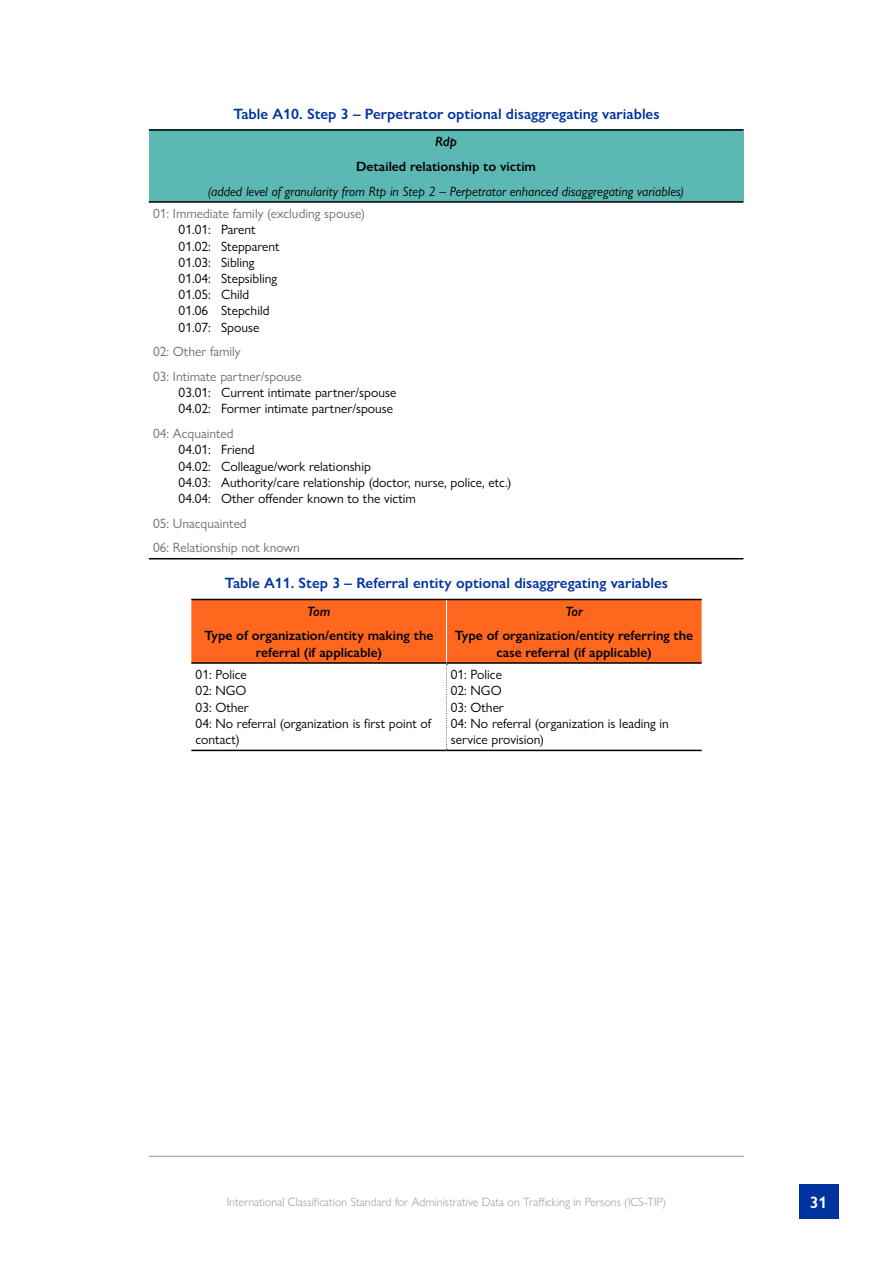
<style>
.page{position:relative;width:893px;height:1263px;background:#fff}
.page>*{position:absolute;margin:0;border:0;box-sizing:border-box;transform-origin:0 0}
.t1{font:600 16.5px "Gill Sans Nova";color:#fff}
.t2{font:600 15px "Gill Sans Nova";color:#0033a0}
.t3{font:13.5px/16.2px "Gill Sans Nova";color:#000}
.t4{font:600 13.5px/16.2px "Gill Sans Nova";color:#000;text-align:center}
.t5{font:13.5px/24.8px "Gill Sans Nova";color:#6d6e71}
.t6{font:italic 13.5px "Gill Sans Nova";color:#000}
.t7{font:italic 600 13.5px "Gill Sans Nova";color:#000}
.t8{font:300 12px "Gill Sans Nova";color:#939598}
</style>
<div class="page">
<div style="left:149px;top:130px;width:594px;height:72px;background:#5cb8b2"></div>
<hr style="left:149px;top:129px;width:594px;height:2px;background:#000">
<hr style="left:149px;top:201px;width:594px;height:2px;background:#000">
<hr style="left:149px;top:558px;width:594px;height:1px;background:#000">
<svg style="left:191px;top:599px;width:511px;height:151px"></svg>
<hr style="left:191px;top:750px;width:255px;height:1px;background:#000">
<hr style="left:446px;top:750px;width:256px;height:1px;background:#000">
<div style="left:799px;top:1185px;width:39px;height:34px;background:#0033a0"></div>
<hr style="left:149px;top:1156px;width:595px;height:1px;background:#939598">
<p class="t2" style="left:233px;top:105px;width:428px">Table A10. Step 3 – Perpetrator optional disaggregating variables</p>
<p class="t7" style="left:435px;top:133px;width:23px">Rdp</p>
<p class="t4" style="left:356px;top:158px;width:181px">Detailed relationship to victim</p>
<p class="t6" style="left:208px;top:183px;width:478px">(added level of granularity from Rtp in Step 2 – Perpetrator enhanced disaggregating variables)</p>
<p class="t5" style="left:153px;top:201px;width:213px">01: Immediate family (excluding spouse)</p>
<p class="t3" style="left:179px;top:222px;width:103px">01.01: Parent<br>01.02: Stepparent<br>01.03: Sibling<br>01.04: Stepsibling<br>01.05: Child<br>01.06 Stepchild<br>01.07: Spouse</p>
<p class="t5" style="left:153px;top:339px;width:150px">02: Other family<br>03: Intimate partner/spouse</p>
<p class="t3" style="left:179px;top:384px;width:219px">03.01: Current intimate partner/spouse<br>04.02: Former intimate partner/spouse</p>
<p class="t5" style="left:153px;top:421px;width:82px">04: Acquainted</p>
<p class="t3" style="left:179px;top:441px;width:334px">04.01: Friend<br>04.02: Colleague/work relationship<br>04.03: Authority/care relationship (doctor, nurse, police, etc.)<br>04.04: Other offender known to the victim</p>
<p class="t5" style="left:153px;top:510px;width:148px">05: Unacquainted<br>06: Relationship not known</p>
<p class="t2" style="left:225px;top:574px;width:445px">Table A11. Step 3 – Referral entity optional disaggregating variables</p>
<p class="t7" style="left:307px;top:603px;width:25px">Tom</p>
<p class="t4" style="left:204px;top:628px;width:231px">Type of organization/entity making the referral (if applicable)</p>
<p class="t7" style="left:565px;top:603px;width:19px">Tor</p>
<p class="t4" style="left:455px;top:628px;width:240px">Type of organization/entity referring the case referral (if applicable)</p>
<p class="t3" style="left:196px;top:666px;width:237px">01: Police<br>02: NGO<br>03: Other<br>04: No referral (organization is first point of contact)</p>
<p class="t3" style="left:451px;top:666px;width:220px">01: Police<br>02: NGO<br>03: Other<br>04: No referral (organization is leading in service provision)</p>
<p class="t8" style="left:227px;top:1195px;width:441px">International Classification Standard for Administrative Data on Trafficking in Persons (ICS-TIP)</p>
<p class="t1" style="left:810px;top:1192px;width:19px">31</p>
</div>
